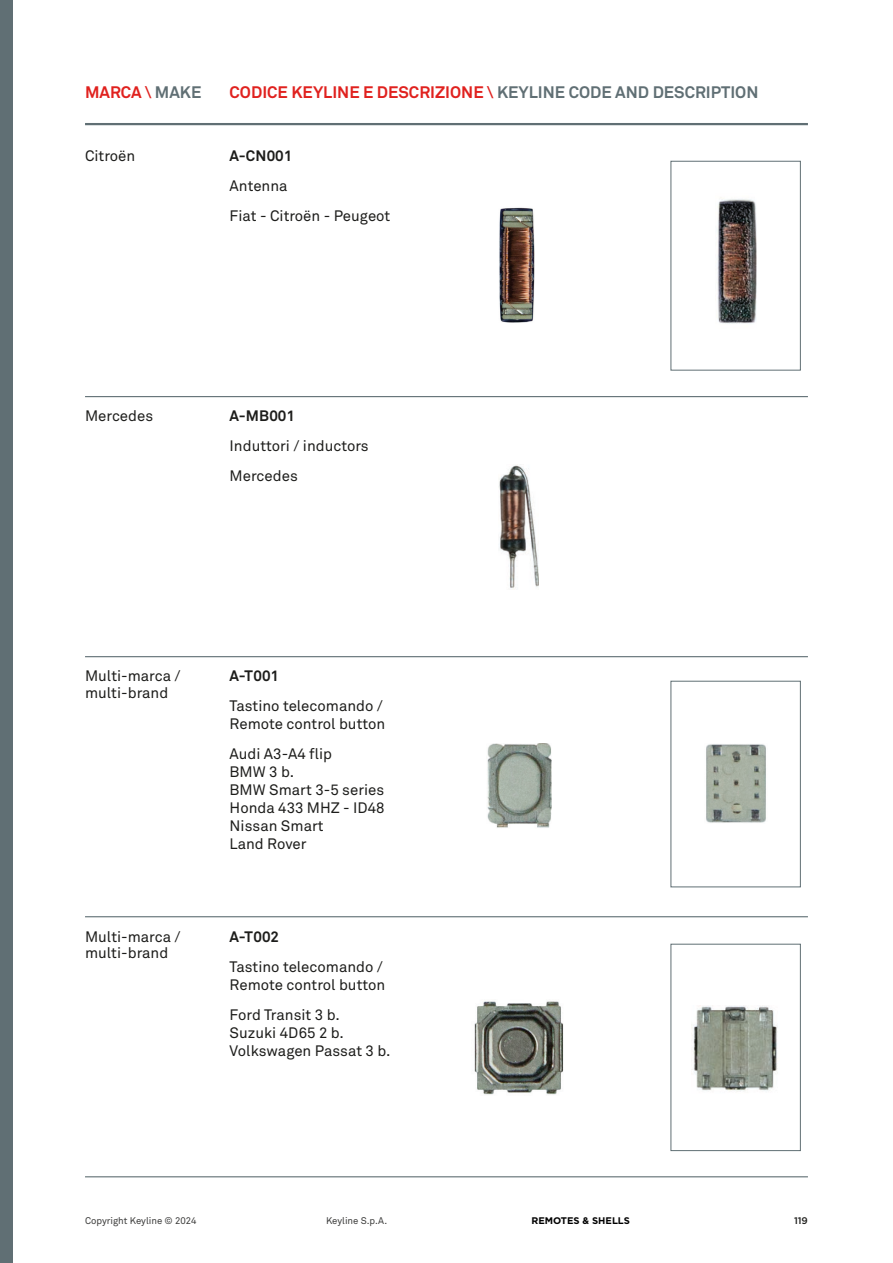
<style>
.page{position:relative;width:893px;height:1263px;background:#fff}
.page>*{position:absolute;margin:0;border:0;box-sizing:border-box;transform-origin:0 0}
.t1{font:700 16.5px "Akkurat Pro";color:#e0211e}
.t2{font:15px/18px "Akkurat Pro";color:#1d1d1b}
.t3{font:700 15px "Akkurat Pro";color:#1d1d1b}
.t4{font:9.6px "Akkurat Pro";color:#3d3d3c}
.t5{font:700 9.6px "Gotham HTF";color:#000}
.t6{font:500 9.6px "Gotham HTF";color:#1d1d1b}
.s1{color:#606f74}
</style>
<div class="page">
<hr style="left:85px;top:123px;width:723px;height:2px;background:#606f74">
<hr style="left:85px;top:396px;width:723px;height:1px;background:#606f74">
<hr style="left:85px;top:656px;width:723px;height:1px;background:#606f74">
<hr style="left:85px;top:916px;width:723px;height:1px;background:#606f74">
<hr style="left:85px;top:1176px;width:723px;height:1px;background:#606f74">
<div style="left:0;top:0;width:13px;height:1263px;background:#606f74"></div>
<div style="left:670px;top:161px;width:131px;height:209px;border:1px solid #606f74"></div>
<div style="left:670px;top:681px;width:131px;height:206px;border:1px solid #606f74"></div>
<div style="left:670px;top:944px;width:131px;height:207px;border:1px solid #606f74"></div>
<img style="left:474px;top:1001px;width:90px;height:94px">
<img style="left:692px;top:1006px;width:86px;height:86px">
<img style="left:706px;top:744px;width:60px;height:79px">
<img style="left:487px;top:744px;width:64px;height:84px">
<img style="left:499px;top:465px;width:40px;height:123px">
<img style="left:717px;top:199px;width:40px;height:125px">
<img style="left:499px;top:207px;width:36px;height:116px">
<p class="t1" style="left:85px;top:82px;width:118px">MARCA \ <span class="s1">MAKE</span></p>
<p class="t1" style="left:230px;top:82px;width:530px">CODICE KEYLINE E DESCRIZIONE \ <span class="s1">KEYLINE CODE AND DESCRIPTION</span></p>
<p class="t2" style="left:85px;top:147px;width:52px">Citroën</p>
<p class="t3" style="left:230px;top:146px;width:64px">A-CN001</p>
<p class="t2" style="left:230px;top:171px;width:162px;line-height:30px">Antenna<br>Fiat - Citroën - Peugeot</p>
<p class="t2" style="left:85px;top:408px;width:70px">Mercedes</p>
<p class="t3" style="left:230px;top:407px;width:67px">A-MB001</p>
<p class="t2" style="left:230px;top:432px;width:141px;line-height:30px">Induttori / inductors<br>Mercedes</p>
<p class="t2" style="left:85px;top:668px;width:97px;line-height:16.5px">Multi-marca / multi-brand</p>
<p class="t3" style="left:230px;top:666px;width:51px">A-T001</p>
<p class="t2" style="left:230px;top:697px;width:157px">Tastino telecomando /<br>Remote control button</p>
<p class="t2" style="left:230px;top:745px;width:156px">Audi A3-A4 flip<br>BMW 3 b.<br>BMW Smart 3-5 series<br>Honda 433 MHZ - ID48<br>Nissan Smart<br>Land Rover</p>
<p class="t2" style="left:85px;top:928px;width:97px;line-height:16.5px">Multi-marca / multi-brand</p>
<p class="t3" style="left:230px;top:927px;width:51px">A-T002</p>
<p class="t2" style="left:230px;top:958px;width:157px">Tastino telecomando /<br>Remote control button</p>
<p class="t2" style="left:230px;top:1006px;width:162px">Ford Transit 3 b.<br>Suzuki 4D65 2 b.<br>Volkswagen Passat 3 b.</p>
<p class="t4" style="left:85px;top:1215px;width:113px">Copyright Keyline © 2024</p>
<p class="t4" style="left:326px;top:1215px;width:63px">Keyline S.p.A.</p>
<p class="t5" style="left:531px;top:1215px;width:100px">REMOTES &amp; SHELLS</p>
<p class="t6" style="left:794px;top:1215px;width:15px">119</p>
</div>
